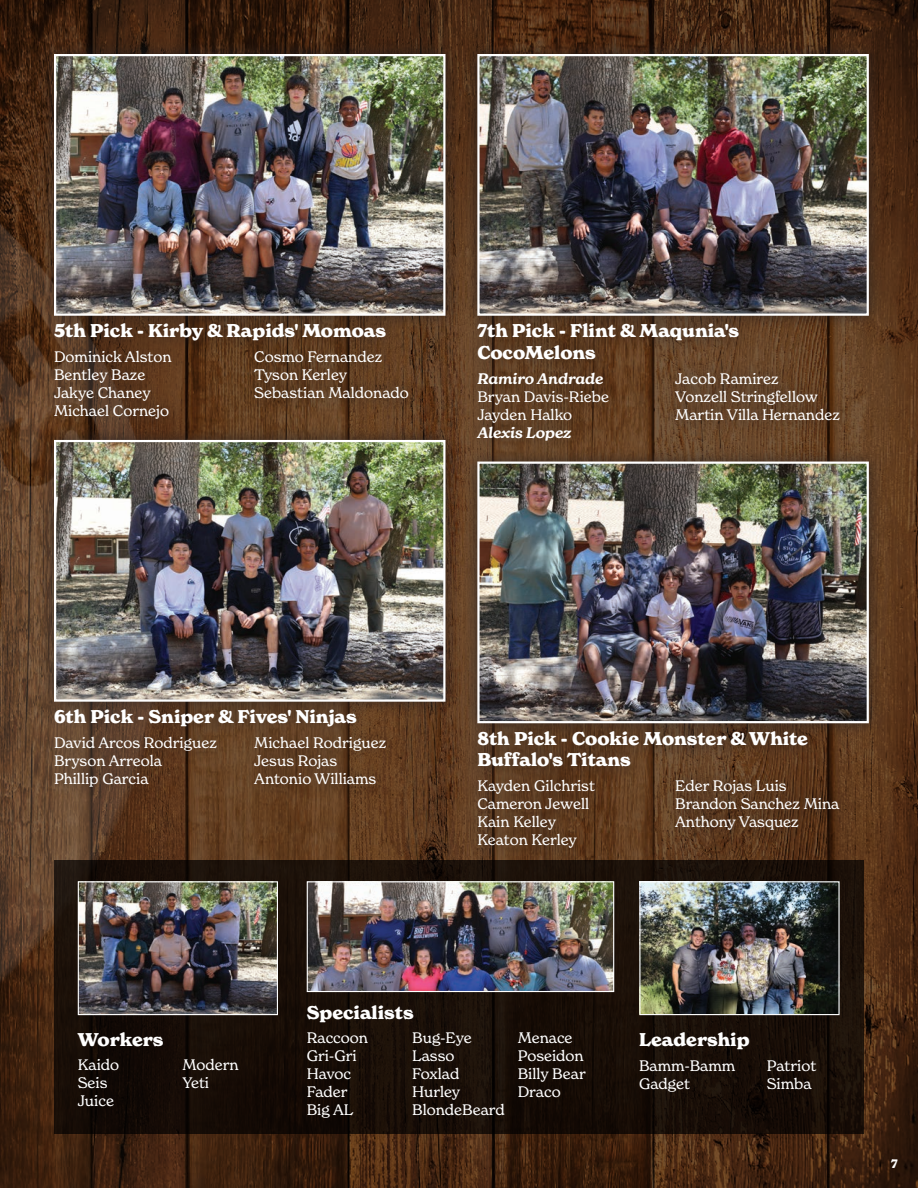
<style>
.page{position:relative;width:918px;height:1188px;background:#fff}
.page>*{position:absolute;margin:0;border:0;box-sizing:border-box;transform-origin:0 0}
.t1{font:700 18px/21.6px "New Spirit";color:#fff}
.t2{font:15px/18px "New Spirit";color:#fff}
.t3{font:italic 600 15px "New Spirit";color:#fff}
.t4{font:700 12px "New Spirit";color:#fff}
</style>
<div class="page">
<img style="left:0;top:0;width:918px;height:1188px">
<img style="left:0;top:128px;width:189px;height:1060px">
<div style="left:54px;top:861px;width:810px;height:273px;background:#180d07"></div>
<div style="left:39px;top:39px;width:422px;height:761px;background:#231f20;opacity:.75"></div>
<img style="left:57px;top:57px;width:386px;height:256px">
<div style="left:54px;top:54px;width:392px;height:262px;border:2px solid #fff"></div>
<img style="left:57px;top:443px;width:386px;height:256px">
<div style="left:54px;top:440px;width:392px;height:262px;border:2px solid #fff"></div>
<div style="left:462px;top:39px;width:422px;height:823px;background:#231f20;opacity:.75"></div>
<img style="left:480px;top:57px;width:386px;height:256px">
<div style="left:477px;top:54px;width:392px;height:262px;border:2px solid #fff"></div>
<img style="left:480px;top:465px;width:386px;height:255px">
<div style="left:477px;top:462px;width:392px;height:261px;border:2px solid #fff"></div>
<img style="left:80px;top:883px;width:196px;height:130px">
<div style="left:78px;top:881px;width:200px;height:134px;border:1px solid #fff"></div>
<img style="left:309px;top:883px;width:303px;height:107px">
<div style="left:307px;top:881px;width:307px;height:111px;border:1px solid #fff"></div>
<img style="left:641px;top:883px;width:197px;height:130px">
<div style="left:639px;top:881px;width:201px;height:134px;border:1px solid #fff"></div>
<p class="t1" style="left:54px;top:320px;width:334px">5th Pick - Kirby &amp; Rapids' Momoas</p>
<p class="t2" style="left:54px;top:348px;width:119px">Dominick Alston<br>Bentley Baze<br>Jakye Chaney<br>Michael Cornejo</p>
<p class="t2" style="left:254px;top:348px;width:156px">Cosmo Fernandez<br>Tyson Kerley<br>Sebastian Maldonado</p>
<p class="t1" style="left:477px;top:320px;width:263px">7th Pick - Flint &amp; Maqunia's<br>CocoMelons</p>
<p class="t3" style="left:477px;top:369px;width:128px">Ramiro Andrade</p>
<p class="t2" style="left:477px;top:387px;width:133px">Bryan Davis-Riebe<br>Jayden Halko</p>
<p class="t3" style="left:477px;top:423px;width:96px">Alexis Lopez</p>
<p class="t2" style="left:675px;top:369px;width:166px">Jacob Ramirez<br>Vonzell Stringfellow<br>Martin Villa Hernandez</p>
<p class="t1" style="left:54px;top:706px;width:304px">6th Pick - Sniper &amp; Fives' Ninjas</p>
<p class="t2" style="left:54px;top:734px;width:164px">David Arcos Rodriguez<br>Bryson Arreola<br>Phillip Garcia</p>
<p class="t2" style="left:254px;top:734px;width:134px">Michael Rodriguez<br>Jesus Rojas<br>Antonio Williams</p>
<p class="t1" style="left:477px;top:728px;width:332px">8th Pick - Cookie Monster &amp; White<br>Buffalo's Titans</p>
<p class="t2" style="left:477px;top:777px;width:119px">Kayden Gilchrist<br>Cameron Jewell<br>Kain Kelley<br>Keaton Kerley</p>
<p class="t2" style="left:675px;top:777px;width:166px">Eder Rojas Luis<br>Brandon Sanchez Mina<br>Anthony Vasquez</p>
<p class="t1" style="left:78px;top:1029px;width:87px">Workers</p>
<p class="t2" style="left:78px;top:1056px;width:43px">Kaido<br>Seis<br>Juice</p>
<p class="t2" style="left:182px;top:1056px;width:58px">Modern<br>Yeti</p>
<p class="t1" style="left:307px;top:1002px;width:108px">Specialists</p>
<p class="t2" style="left:307px;top:1029px;width:63px">Raccoon<br>Gri-Gri<br>Havoc<br>Fader<br>Big AL</p>
<p class="t2" style="left:412px;top:1029px;width:94px">Bug-Eye<br>Lasso<br>Foxlad<br>Hurley<br>BlondeBeard</p>
<p class="t2" style="left:518px;top:1029px;width:69px">Menace<br>Poseidon<br>Billy Bear<br>Draco</p>
<p class="t1" style="left:639px;top:1029px;width:112px">Leadership</p>
<p class="t2" style="left:639px;top:1056px;width:98px">Bamm-Bamm<br>Gadget</p>
<p class="t2" style="left:767px;top:1056px;width:51px">Patriot<br>Simba</p>
<p class="t4" style="left:891px;top:1156px;width:8px">7</p>
</div>
